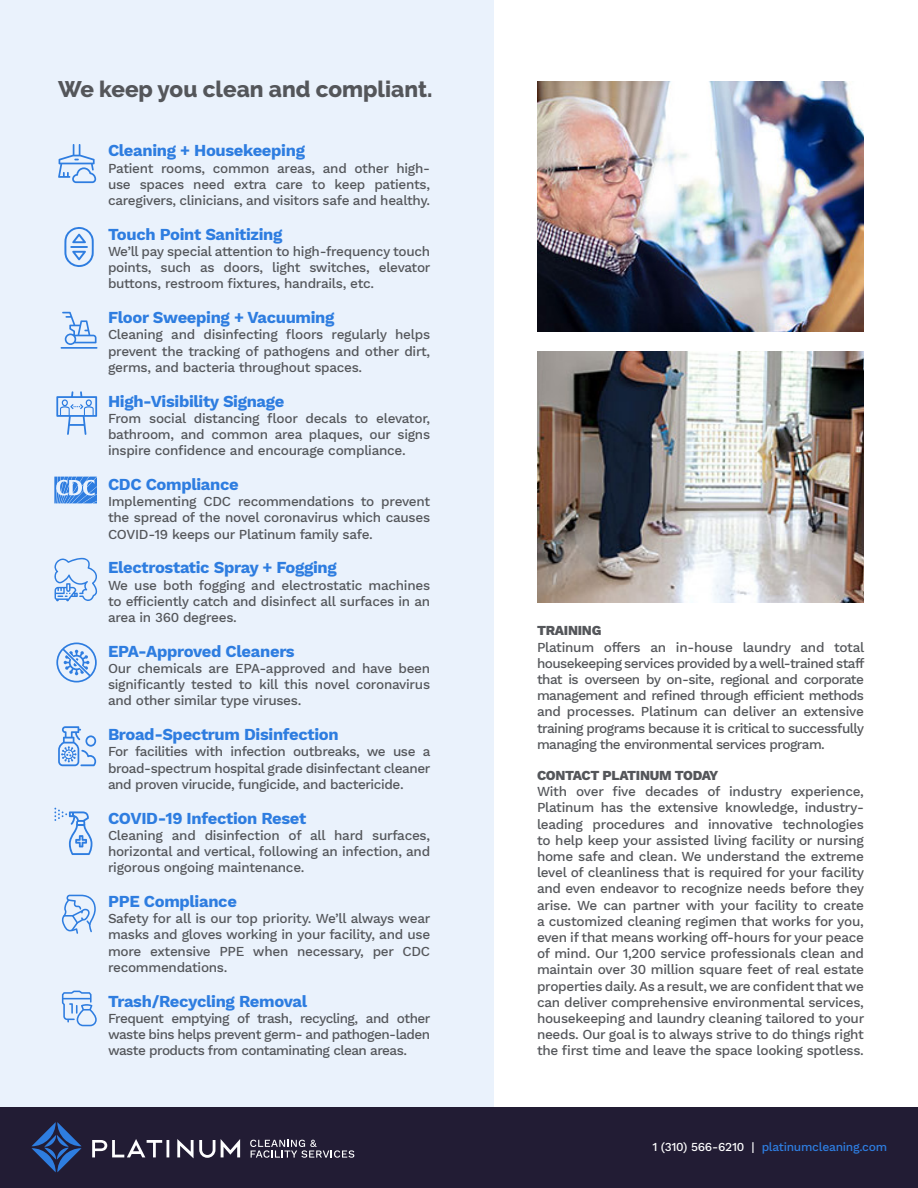
<style>
.page{position:relative;width:918px;height:1188px;background:#fff}
.page>*{position:absolute;margin:0;border:0;box-sizing:border-box;transform-origin:0 0}
.t1{font:800 22.5px "Raleway";color:#54565a}
.t2{font:700 16.5px "Work Sans";letter-spacing:-.02em;color:#2e7de0}
.t3{font:500 13.5px/16.2px "Work Sans";letter-spacing:-.02em;color:#54565a;text-align:justify}
.t4{font:800 13.5px "Work Sans";letter-spacing:-.02em;color:#54565a}
.t5{font:500 12px "Work Sans";letter-spacing:-.02em;color:#2e7de0}
.s1{color:#fff}
</style>
<div class="page">
<div style="left:0;top:0;width:494px;height:1188px;background:#eaf2fc"></div>
<div style="left:0;top:1107px;width:918px;height:81px;background:#221c34"></div>
<svg style="left:92px;top:1139px;width:77px;height:18px"></svg>
<svg style="left:221px;top:1139px;width:19px;height:18px"></svg>
<svg style="left:177px;top:1139px;width:38px;height:19px"></svg>
<svg style="left:32px;top:1122px;width:50px;height:50px"></svg>
<svg style="left:250px;top:1140px;width:104px;height:18px"></svg>
<img style="left:537px;top:81px;width:327px;height:250px">
<img style="left:537px;top:352px;width:327px;height:250px">
<svg style="left:62px;top:991px;width:35px;height:35px"></svg>
<svg style="left:54px;top:808px;width:38px;height:47px"></svg>
<svg style="left:62px;top:895px;width:34px;height:39px"></svg>
<svg style="left:58px;top:726px;width:38px;height:40px"></svg>
<svg style="left:56px;top:643px;width:41px;height:39px"></svg>
<svg style="left:54px;top:558px;width:44px;height:43px"></svg>
<svg style="left:54px;top:477px;width:43px;height:26px"></svg>
<svg style="left:56px;top:391px;width:41px;height:44px"></svg>
<hr style="left:61px;top:347px;width:37px;height:2px;background:#2e7de0">
<svg style="left:62px;top:312px;width:35px;height:33px"></svg>
<svg style="left:64px;top:227px;width:30px;height:40px"></svg>
<svg style="left:58px;top:144px;width:38px;height:39px"></svg>
<p class="t1" style="left:58px;top:76px;width:376px">We keep you clean and compliant.</p>
<p class="t2" style="left:108px;top:141px;width:199px">Cleaning + Housekeeping</p>
<p class="t3" style="left:108px;top:160px;width:324px">Patient rooms, common areas, and other high&shy;use spaces need extra care to keep patients, caregivers, clinicians, and visitors safe and healthy.</p>
<p class="t2" style="left:108px;top:225px;width:176px">Touch Point Sanitizing</p>
<p class="t3" style="left:108px;top:244px;width:324px">We’ll pay special attention to high-frequency touch points, such as doors, light switches, elevator buttons, restroom fixtures, handrails, etc.</p>
<p class="t2" style="left:108px;top:308px;width:228px">Floor Sweeping + Vacuuming</p>
<p class="t3" style="left:108px;top:327px;width:324px">Cleaning and disinfecting floors regularly helps prevent the tracking of pathogens and other dirt, germs, and bacteria throughout spaces.</p>
<p class="t2" style="left:108px;top:391px;width:178px">High-Visibility Signage</p>
<p class="t3" style="left:108px;top:411px;width:324px">From social distancing floor decals to elevator, bathroom, and common area plaques, our signs inspire confidence and encourage compliance.</p>
<p class="t2" style="left:108px;top:475px;width:132px">CDC Compliance</p>
<p class="t3" style="left:108px;top:494px;width:324px">Implementing CDC recommendations to prevent the spread of the novel coronavirus which causes COVID-19 keeps our Platinum family safe.</p>
<p class="t2" style="left:108px;top:558px;width:230px">Electrostatic Spray + Fogging</p>
<p class="t3" style="left:108px;top:577px;width:324px">We use both fogging and electrostatic machines to efficiently catch and disinfect all surfaces in an area in 360 degrees.</p>
<p class="t2" style="left:108px;top:642px;width:188px">EPA-Approved Cleaners</p>
<p class="t3" style="left:108px;top:661px;width:324px">Our chemicals are EPA-approved and have been significantly tested to kill this novel coronavirus and other similar type viruses.</p>
<p class="t2" style="left:108px;top:725px;width:232px">Broad-Spectrum Disinfection</p>
<p class="t3" style="left:108px;top:744px;width:324px">For facilities with infection outbreaks, we use a broad-spectrum hospital grade disinfectant cleaner and proven virucide, fungicide, and bactericide.</p>
<p class="t2" style="left:108px;top:808px;width:200px">COVID-19 Infection Reset</p>
<p class="t3" style="left:108px;top:828px;width:324px">Cleaning and disinfection of all hard surfaces, horizontal and vertical, following an infection, and rigorous ongoing maintenance.</p>
<p class="t2" style="left:108px;top:892px;width:130px">PPE Compliance</p>
<p class="t3" style="left:108px;top:911px;width:324px">Safety for all is our top priority. We’ll always wear masks and gloves working in your facility, and use more extensive PPE when necessary, per CDC recommendations.</p>
<p class="t2" style="left:108px;top:991px;width:201px">Trash/Recycling Removal</p>
<p class="t3" style="left:108px;top:1011px;width:324px">Frequent emptying of trash, recycling, and other waste bins helps prevent germ- and pathogen-laden waste products from contaminating clean areas.</p>
<p class="t4" style="left:537px;top:623px;width:66px">TRAINING</p>
<p class="t3" style="left:537px;top:639px;width:329px">Platinum offers an in-house laundry and total housekeeping services provided by a well-trained staff that is overseen by on-site, regional and corporate management and refined through efficient methods and processes. Platinum can deliver an extensive training programs because it is critical to successfully managing the environmental services program.</p>
<p class="t4" style="left:537px;top:768px;width:183px">CONTACT PLATINUM TODAY</p>
<p class="t3" style="left:537px;top:784px;width:329px">With over five decades of industry experience, Platinum has the extensive knowledge, industry&shy;leading procedures and innovative technologies to help keep your assisted living facility or nursing home safe and clean. We understand the extreme level of cleanliness that is required for your facility and even endeavor to recognize needs before they arise. We can partner with your facility to create a customized cleaning regimen that works for you, even if that means working off-hours for your peace of mind. Our 1,200 service professionals clean and maintain over 30 million square feet of real estate properties daily. As a result, we are confident that we can deliver comprehensive environmental services, housekeeping and laundry cleaning tailored to your needs. Our goal is to always strive to do things right the first time and leave the space looking spotless.</p>
<p class="t5" style="left:652px;top:1140px;width:236px"><span class="s1">1 (310) 566-6210 |</span> platinumcleaning.com</p>
</div>
